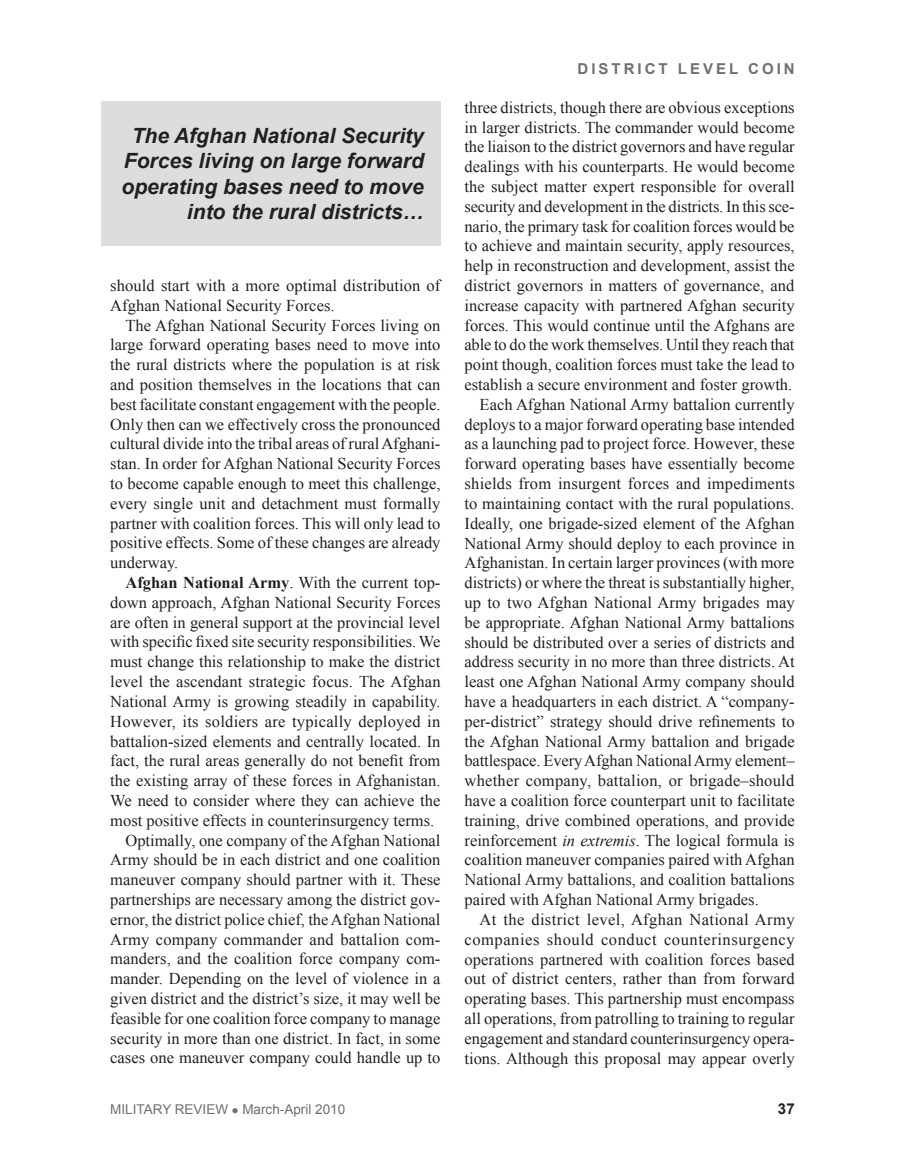
<style>
.page{position:relative;width:905px;height:1175px;background:#fff}
.page>*{position:absolute;margin:0;border:0;box-sizing:border-box;transform-origin:0 0}
.fob{font:italic 700 21px/25.2px "Arial";color:#231f20;text-align:right}
.fob-2{font:16.5px/19.8px "Times New Roman";color:#231f20;text-align:justify}
.t1{font:700 15px "Arial";letter-spacing:.2em;color:#6d6f71}
.t2{font:700 15px "Arial";color:#231f20}
.t3{font:13.5px "Arial";color:#6d6f71}
.s1{font-weight:700}
.s2{font-style:italic}
</style>
<div class="page">
<div style="left:101px;top:101px;width:339px;height:144px;background:#dcddde"></div>
<p class="fob" style="left:122px;top:124px;width:304px">The Afghan National Security<br>Forces living on large forward operating bases need to move into the rural districts…</p>
<p class="fob-2" style="left:110px;top:275px;width:331px">should start with a more optimal distribution of<br>Afghan National Security Forces.</p>
<p class="fob-2" style="left:110px;top:315px;width:332px;text-indent:15px">The Afghan National Security Forces living on large forward operating bases need to move into the rural districts where the population is at risk and position themselves in the locations that can best facilitate constant engagement with the people.<br>Only then can we effectively cross the pronounced cultural divide into the tribal areas of rural Afghani&shy;stan. In order for Afghan National Security Forces to become capable enough to meet this challenge, every single unit and detachment must formally partner with coalition forces. This will only lead to positive effects. Some of these changes are already underway.</p>
<p class="fob-2" style="left:110px;top:572px;width:332px;text-indent:15px"><span class="s1">Afghan National Army</span>. With the current top&shy;down approach, Afghan National Security Forces are often in general support at the provincial level with specific fixed site security responsibilities. We must change this relationship to make the district level the ascendant strategic focus. The Afghan National Army is growing steadily in capability.<br>However, its soldiers are typically deployed in battalion-sized elements and centrally located. In fact, the rural areas generally do not benefit from the existing array of these forces in Afghanistan.<br>We need to consider where they can achieve the most positive effects in counterinsurgency terms.</p>
<p class="fob-2" style="left:110px;top:830px;width:332px;text-indent:15px">Optimally, one company of the Afghan National Army should be in each district and one coalition maneuver company should partner with it. These partnerships are necessary among the district gov&shy;ernor, the district police chief, the Afghan National Army company commander and battalion com&shy;manders, and the coalition force company com&shy;mander. Depending on the level of violence in a given district and the district’s size, it may well be feasible for one coalition force company to manage security in more than one district. In fact, in some cases one maneuver company could handle up to</p>
<p class="t1" style="left:577px;top:59px;width:219px">DISTRICT LEVEL COIN</p>
<p class="fob-2" style="left:464px;top:97px;width:332px">three districts, though there are obvious exceptions in larger districts. The commander would become the liaison to the district governors and have regular dealings with his counterparts. He would become the subject matter expert responsible for overall security and development in the districts. In this sce&shy;nario, the primary task for coalition forces would be to achieve and maintain security, apply resources, help in reconstruction and development, assist the district governors in matters of governance, and increase capacity with partnered Afghan security forces. This would continue until the Afghans are able to do the work themselves. Until they reach that point though, coalition forces must take the lead to establish a secure environment and foster growth.</p>
<p class="fob-2" style="left:464px;top:394px;width:332px;text-indent:15px">Each Afghan National Army battalion currently deploys to a major forward operating base intended as a launching pad to project force. However, these forward operating bases have essentially become shields from insurgent forces and impediments to maintaining contact with the rural populations.<br>Ideally, one brigade-sized element of the Afghan National Army should deploy to each province in Afghanistan. In certain larger provinces (with more districts) or where the threat is substantially higher, up to two Afghan National Army brigades may be appropriate. Afghan National Army battalions should be distributed over a series of districts and address security in no more than three districts. At least one Afghan National Army company should have a headquarters in each district. A “company&shy;per-district” strategy should drive refinements to the Afghan National Army battalion and brigade battlespace. Every Afghan National Army element– whether company, battalion, or brigade–should have a coalition force counterpart unit to facilitate training, drive combined operations, and provide reinforcement <span class="s2">in extremis</span>. The logical formula is coalition maneuver companies paired with Afghan National Army battalions, and coalition battalions paired with Afghan National Army brigades.</p>
<p class="fob-2" style="left:464px;top:909px;width:332px;text-indent:15px">At the district level, Afghan National Army companies should conduct counterinsurgency operations partnered with coalition forces based out of district centers, rather than from forward operating bases. This partnership must encompass all operations, from patrolling to training to regular engagement and standard counterinsurgency opera&shy;tions. Although this proposal may appear overly</p>
<p class="t3" style="left:110px;top:1100px;width:236px">MILITARY REVIEW ● March-April 2010</p>
<p class="t2" style="left:778px;top:1098px;width:18px">37</p>
</div>
